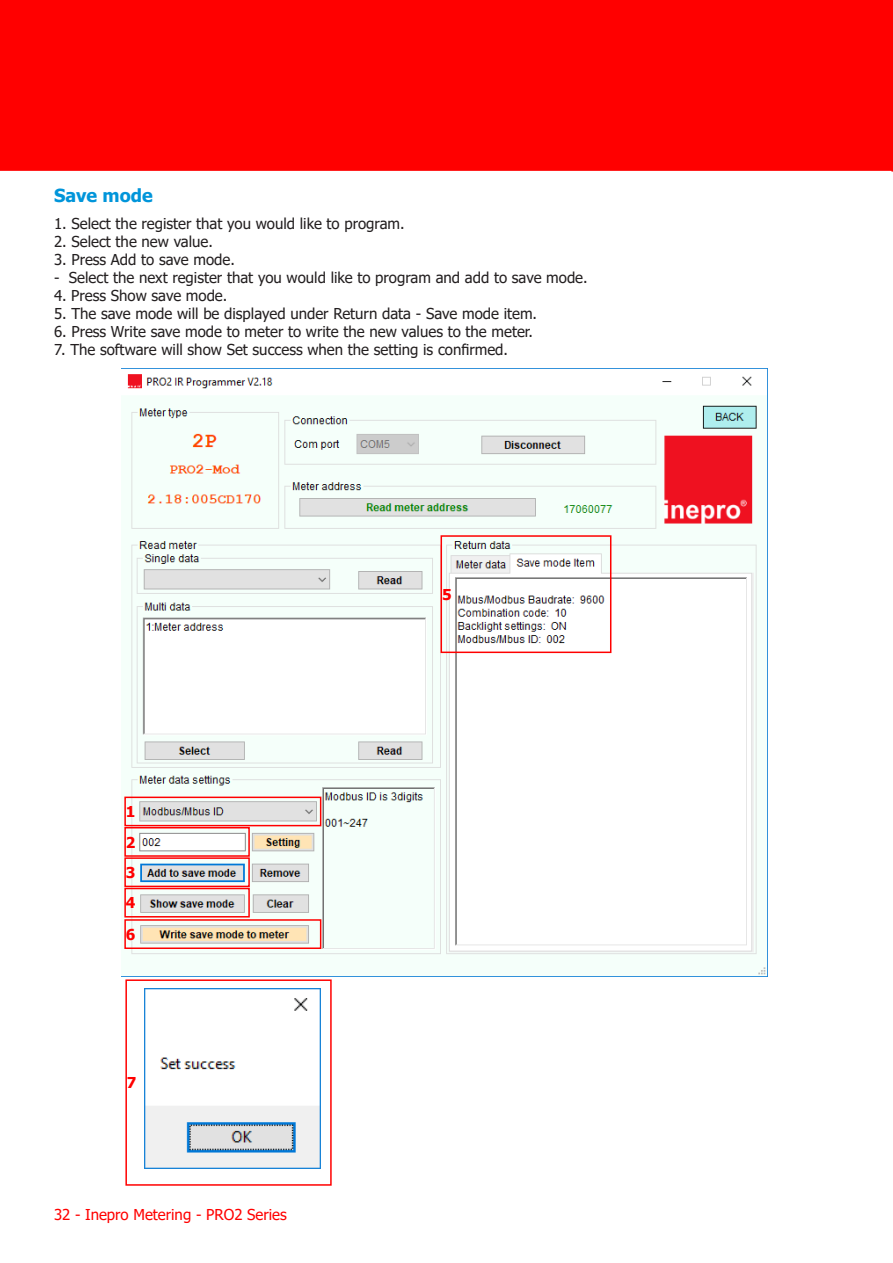
<style>
.page{position:relative;width:893px;height:1263px;background:#fff}
.page>*{position:absolute;margin:0;border:0;box-sizing:border-box;transform-origin:0 0}
.Alinea{font:700 18px "Tahoma";color:#0095da}
.Alinea-2{font:15px "Tahoma";color:#231f20}
.t1{font:15px "Tahoma";color:#f00}
.t2{font:700 15px "Tahoma";color:#f00}
</style>
<div class="page">
<div style="left:0;top:0;width:893px;height:171px;background:#f00;border:2px solid #f00"></div>
<svg style="left:891px;top:0;width:2px;height:172px"></svg>
<img style="left:121px;top:368px;width:646px;height:607px">
<div style="left:124px;top:796px;width:197px;height:30px;border:2px solid #f00"></div>
<div style="left:124px;top:827px;width:126px;height:30px;border:2px solid #f00"></div>
<div style="left:124px;top:857px;width:126px;height:30px;border:2px solid #f00"></div>
<div style="left:124px;top:888px;width:126px;height:29px;border:2px solid #f00"></div>
<div style="left:441px;top:535px;width:170px;height:118px;border:2px solid #f00"></div>
<div style="left:124px;top:919px;width:197px;height:30px;border:2px solid #f00"></div>
<img style="left:144px;top:988px;width:176px;height:180px">
<div style="left:125px;top:979px;width:207px;height:207px;border:2px solid #f00"></div>
<p class="Alinea" style="left:54px;top:183px;width:100px">Save mode</p>
<p class="Alinea-2" style="left:54px;top:214px;width:352px">1. Select the register that you would like to program.</p>
<p class="Alinea-2" style="left:54px;top:232px;width:160px">2. Select the new value.</p>
<p class="Alinea-2" style="left:54px;top:250px;width:182px">3. Press Add to save mode.</p>
<p class="Alinea-2" style="left:54px;top:268px;width:535px">- Select the next register that you would like to program and add to save mode.</p>
<p class="Alinea-2" style="left:54px;top:286px;width:175px">4. Press Show save mode.</p>
<p class="Alinea-2" style="left:54px;top:304px;width:485px">5. The save mode will be displayed under Return data - Save mode item.</p>
<p class="Alinea-2" style="left:54px;top:322px;width:480px">6. Press Write save mode to meter to write the new values to the meter.</p>
<p class="Alinea-2" style="left:54px;top:340px;width:456px">7. The software will show Set success when the setting is confirmed.</p>
<p class="t2" style="left:126px;top:801px;width:11px">1</p>
<p class="t2" style="left:126px;top:832px;width:11px">2</p>
<p class="t2" style="left:126px;top:862px;width:11px">3</p>
<p class="t2" style="left:126px;top:892px;width:11px">4</p>
<p class="t2" style="left:126px;top:924px;width:11px">6</p>
<p class="t2" style="left:127px;top:1072px;width:11px">7</p>
<p class="t1" style="left:54px;top:1205px;width:234px">32 - Inepro Metering - PRO2 Series</p>
<p class="t2" style="left:442px;top:584px;width:11px">5</p>
</div>
